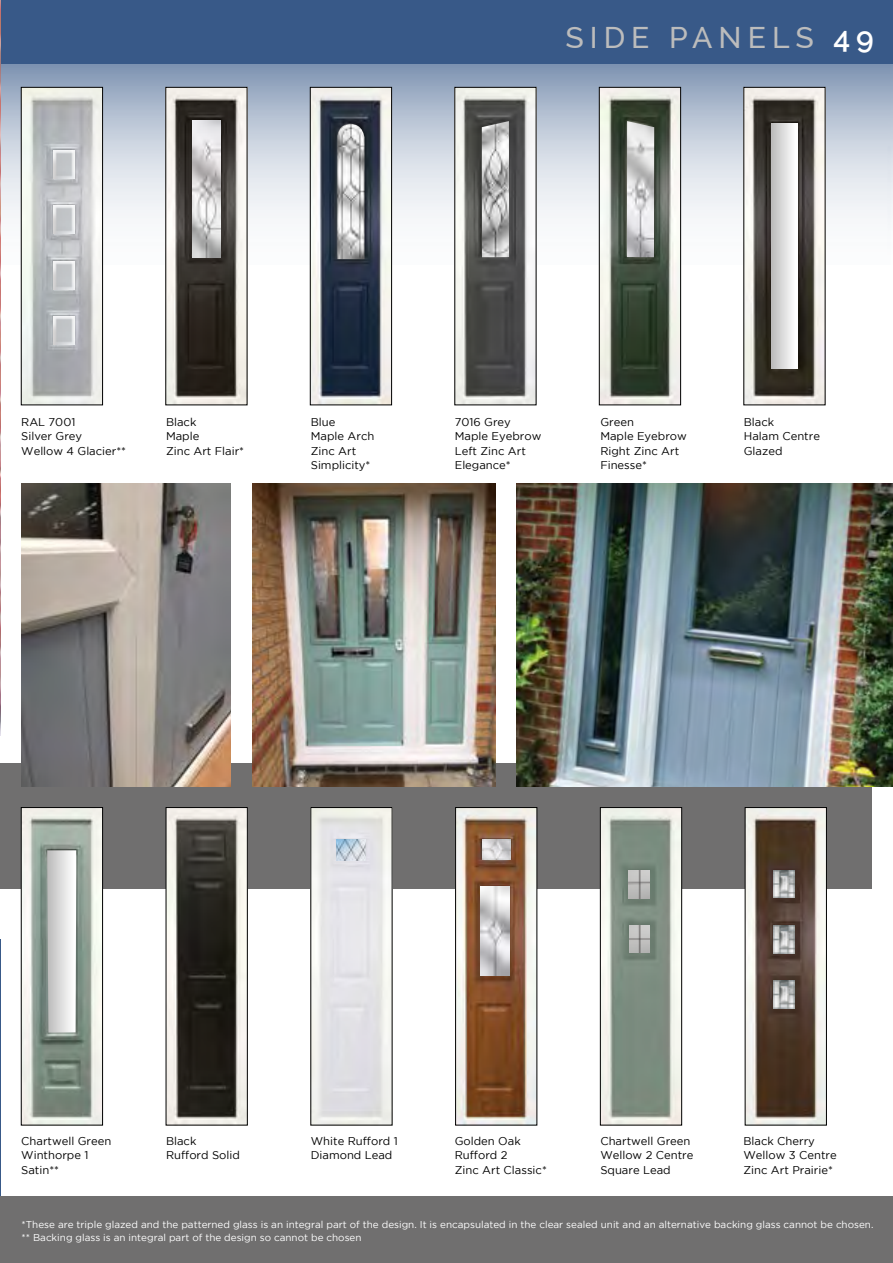
<style>
.page{position:relative;width:893px;height:1263px;background:#fff}
.page>*{position:absolute;margin:0;border:0;box-sizing:border-box;transform-origin:0 0}
.t1{font:500 30px "Raleway";letter-spacing:.2em;color:#bcbcbc}
.t2{font:11.25px/14.2px "Gotham";color:#000}
.t3{font:9.9px/13.5px "Gotham";color:#fff}
.s1{font-weight:600;color:#fff}
</style>
<div class="page">
<img style="left:1px;top:64px;width:892px;height:241px">
<div style="left:0;top:0;width:893px;height:64px;background:#385988"></div>
<div style="left:0;top:763px;width:872px;height:125px;background:#706f6f"></div>
<img style="left:0;top:0;width:1px;height:735px">
<img style="left:745px;top:89px;width:78px;height:314px">
<svg style="left:772px;top:124px;width:25px;height:244px"></svg>
<img style="left:747px;top:809px;width:78px;height:314px">
<div style="left:745px;top:807px;width:82px;height:318px;border:1px solid #000"></div>
<img style="left:774px;top:870px;width:20px;height:28px">
<img style="left:774px;top:926px;width:20px;height:27px">
<img style="left:774px;top:981px;width:20px;height:27px">
<div style="left:0;top:1196px;width:893px;height:67px;background:#706f6f"></div>
<img style="left:167px;top:89px;width:78px;height:314px">
<img style="left:193px;top:121px;width:27px;height:136px">
<img style="left:312px;top:89px;width:78px;height:314px">
<div style="left:310px;top:87px;width:82px;height:318px;border:1px solid #000"></div>
<img style="left:337px;top:124px;width:27px;height:135px">
<img style="left:312px;top:809px;width:78px;height:314px">
<img style="left:337px;top:840px;width:28px;height:20px">
<img style="left:168px;top:809px;width:78px;height:314px">
<div style="left:166px;top:807px;width:82px;height:318px;border:1px solid #000"></div>
<img style="left:23px;top:809px;width:78px;height:314px">
<div style="left:21px;top:807px;width:82px;height:318px;border:1px solid #000"></div>
<svg style="left:47px;top:850px;width:29px;height:183px"></svg>
<img style="left:23px;top:89px;width:78px;height:314px">
<div style="left:21px;top:87px;width:82px;height:318px;border:1px solid #000"></div>
<img style="left:54px;top:150px;width:20px;height:28px">
<img style="left:54px;top:205px;width:20px;height:28px">
<img style="left:54px;top:262px;width:20px;height:27px">
<img style="left:54px;top:316px;width:20px;height:28px">
<img style="left:456px;top:89px;width:78px;height:314px">
<img style="left:482px;top:121px;width:27px;height:136px">
<img style="left:601px;top:89px;width:78px;height:314px">
<div style="left:599px;top:87px;width:82px;height:318px;border:1px solid #000"></div>
<img style="left:627px;top:121px;width:27px;height:136px">
<img style="left:457px;top:809px;width:78px;height:314px">
<div style="left:455px;top:807px;width:82px;height:318px;border:1px solid #000"></div>
<img style="left:482px;top:840px;width:28px;height:19px">
<img style="left:481px;top:886px;width:28px;height:90px">
<img style="left:602px;top:809px;width:78px;height:314px">
<div style="left:600px;top:807px;width:82px;height:318px;border:1px solid #000"></div>
<img style="left:629px;top:870px;width:20px;height:28px">
<img style="left:629px;top:925px;width:20px;height:28px">
<img style="left:253px;top:484px;width:242px;height:303px">
<img style="left:22px;top:484px;width:209px;height:303px">
<img style="left:517px;top:484px;width:376px;height:303px">
<h1 class="t1" style="left:565px;top:20px;width:310px">SIDE PANELS <span class="s1">49</span></h1>
<p class="t2" style="left:21px;top:415px;width:106px">RAL 7001<br>Silver Grey<br>Wellow 4 Glacier**</p>
<p class="t2" style="left:166px;top:415px;width:80px">Black<br>Maple<br>Zinc Art Flair*</p>
<p class="t2" style="left:311px;top:415px;width:65px">Blue<br>Maple Arch<br>Zinc Art<br>Simplicity*</p>
<p class="t2" style="left:455px;top:415px;width:88px">7016 Grey<br>Maple Eyebrow<br>Left Zinc Art<br>Elegance*</p>
<p class="t2" style="left:600px;top:415px;width:88px">Green<br>Maple Eyebrow<br>Right Zinc Art<br>Finesse*</p>
<p class="t2" style="left:744px;top:415px;width:78px">Black<br>Halam Centre<br>Glazed</p>
<p class="t2" style="left:21px;top:1134px;width:92px">Chartwell Green<br>Winthorpe 1<br>Satin**</p>
<p class="t2" style="left:166px;top:1134px;width:75px">Black<br>Rufford Solid</p>
<p class="t2" style="left:311px;top:1134px;width:88px">White Rufford 1<br>Diamond Lead</p>
<p class="t2" style="left:455px;top:1134px;width:94px">Golden Oak<br>Rufford 2<br>Zinc Art Classic*</p>
<p class="t2" style="left:600px;top:1134px;width:95px">Chartwell Green<br>Wellow 2 Centre<br>Square Lead</p>
<p class="t2" style="left:743px;top:1134px;width:95px">Black Cherry<br>Wellow 3 Centre<br>Zinc Art Prairie*</p>
<p class="t3" style="left:22px;top:1217px;width:853px">*These are triple glazed and the patterned glass is an integral part of the design. It is encapsulated in the clear sealed unit and an alternative backing glass cannot be chosen. ** Backing glass is an integral part of the design so cannot be chosen</p>
</div>
